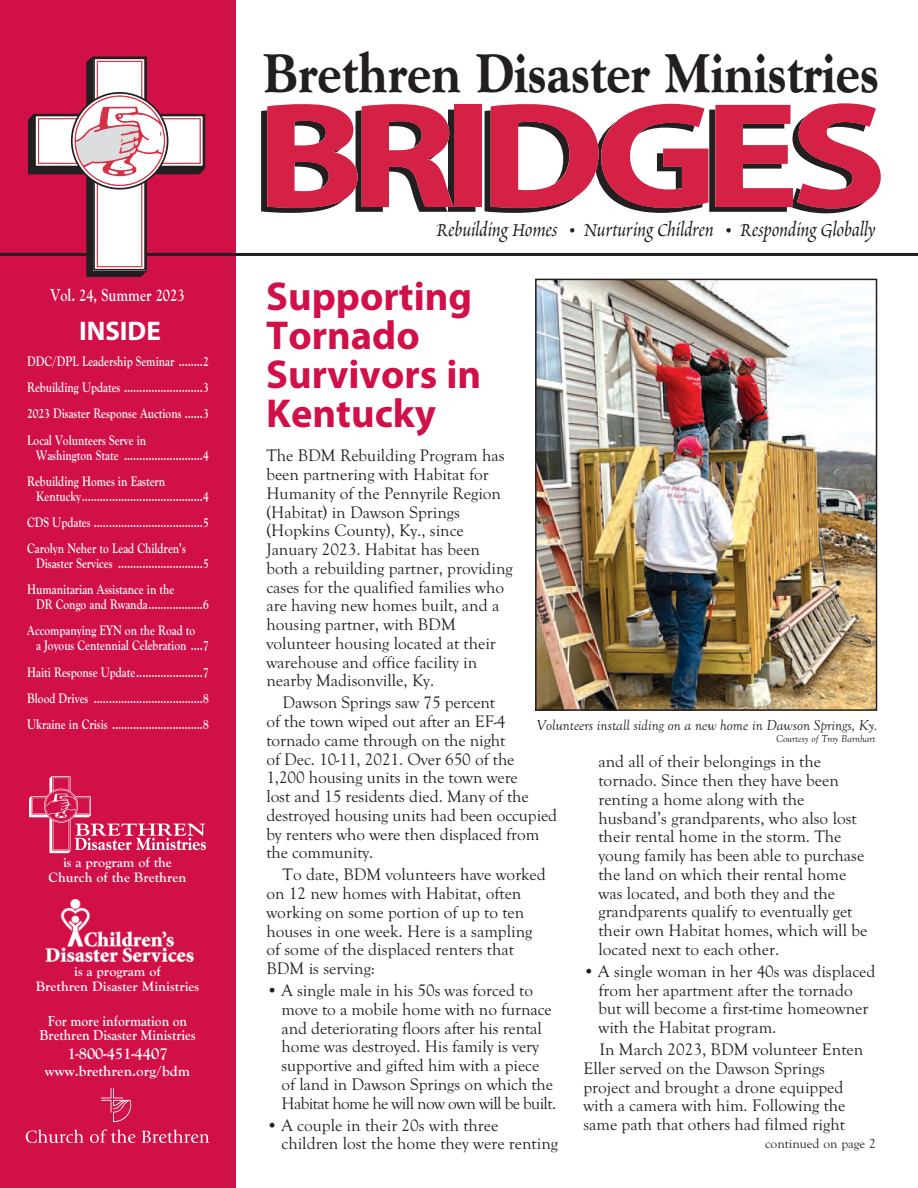
<style>
.page{position:relative;width:918px;height:1188px;background:#fff}
.page>*{position:absolute;margin:0;border:0;box-sizing:border-box;transform-origin:0 0}
.t1{font:800 55.05px "Goudy";color:#231f20;scale:.89 1}
.t2{font:700 40.5px/39px "Myriad Pro";color:#d11048}
.t3{font:700 27px "Myriad Pro";color:#fff}
.t4{font:23.55px "Poetica Chancery II";color:#231f20}
.t5{font:700 18px "Goudy Old Sty";color:#fff;scale:.8 1}
.t6{font:17.25px/18.8px "Goudy Old Sty";color:#231f20}
.t7{font:700 16.95px "Goudy Old Sty";color:#fff}
.t8{font:italic 15px "Goudy Old Sty";color:#231f20}
.t9{font:700 15px "Goudy Old Sty";color:#fff;scale:.9 1}
.t10{font:700 15px "Goudy Old Sty";color:#fff}
.t11{font:700 14.25px/15px "Goudy Old Sty";color:#fff;scale:.8 1}
.t12{font:700 14.1px "Goudy Old Sty";color:#fff}
.t13{font:13.5px "Goudy Old Sty";color:#231f20}
.t14{font:italic 10.5px "Goudy Old Sty";color:#231f20}
</style>
<div class="page">
<div style="left:0;top:0;width:235px;height:1188px;background:#d11048"></div>
<hr style="left:0;top:253px;width:918px;height:3px;background:#231f20">
<svg style="left:28px;top:57px;width:177px;height:220px"></svg>
<svg style="left:261px;top:110px;width:592px;height:103px;fill:#231f20"></svg>
<svg style="left:267px;top:104px;width:187px;height:104px"></svg>
<div style="left:454px;top:105px;width:28px;height:102px;background:#d52146"></div>
<svg style="left:491px;top:104px;width:218px;height:104px"></svg>
<svg style="left:715px;top:103px;width:166px;height:106px"></svg>
<img style="left:45px;top:899px;width:149px;height:64px">
<svg style="left:29px;top:776px;width:177px;height:77px"></svg>
<svg style="left:26px;top:1130px;width:58px;height:13px"></svg>
<svg style="left:90px;top:1129px;width:46px;height:14px"></svg>
<svg style="left:142px;top:1130px;width:67px;height:13px"></svg>
<svg style="left:101px;top:1088px;width:31px;height:34px"></svg>
<img style="left:538px;top:282px;width:336px;height:426px">
<div style="left:535px;top:279px;width:342px;height:432px;border:2px solid #231f20"></div>
<p class="t5" style="left:50px;top:288px;width:169px">Vol. 24, Summer 2023</p>
<p class="t3" style="left:79px;top:321px;width:83px">INSIDE</p>
<p class="t11" style="left:27px;top:355px;width:228px">DDC/DPL Leadership Seminar ........2</p>
<p class="t11" style="left:27px;top:381px;width:228px">Rebuilding Updates ..........................3</p>
<p class="t11" style="left:27px;top:407px;width:228px">2023 Disaster Response Auctions ......3</p>
<p class="t11" style="left:36px;top:433px;width:217px;text-indent:-9px">Local Volunteers Serve in<br>Washington State ..........................4</p>
<p class="t11" style="left:36px;top:474px;width:217px;text-indent:-9px">Rebuilding Homes in Eastern<br>Kentucky........................................4</p>
<p class="t11" style="left:27px;top:516px;width:228px">CDS Updates ....................................5</p>
<p class="t11" style="left:36px;top:542px;width:217px;text-indent:-9px">Carolyn Neher to Lead Children’s<br>Disaster Services ............................5</p>
<p class="t11" style="left:36px;top:583px;width:217px;text-indent:-9px">Humanitarian Assistance in the<br>DR Congo and Rwanda..................6</p>
<p class="t11" style="left:36px;top:624px;width:217px;text-indent:-9px">Accompanying EYN on the Road to<br>a Joyous Centennial Celebration ....7</p>
<p class="t11" style="left:27px;top:665px;width:228px">Haiti Response Update......................7</p>
<p class="t11" style="left:27px;top:691px;width:228px">Blood Drives ....................................8</p>
<p class="t11" style="left:27px;top:718px;width:228px">Ukraine in Crisis ..............................8</p>
<p class="t12" style="left:63px;top:857px;width:110px">is a program of the</p>
<p class="t12" style="left:49px;top:872px;width:139px">Church of the Brethren</p>
<p class="t12" style="left:74px;top:966px;width:88px">is a program of</p>
<p class="t12" style="left:36px;top:981px;width:165px">Brethren Disaster Ministries</p>
<p class="t9" style="left:48px;top:1015px;width:156px">For more information on</p>
<p class="t9" style="left:39px;top:1029px;width:175px">Brethren Disaster Ministries</p>
<p class="t7" style="left:67px;top:1047px;width:102px">1-800-451-4407</p>
<p class="t10" style="left:45px;top:1066px;width:147px">www.brethren.org/bdm</p>
<p class="t1" style="left:263px;top:51px;width:694px">Brethren Disaster Ministries</p>
<p class="t4" style="left:436px;top:220px;width:441px">Rebuilding Homes • Nurturing Children • Responding Globally</p>
<p class="t2" style="left:266px;top:281px;width:217px">Supporting<br>Tornado<br>Survivors in<br>Kentucky</p>
<p class="t6" style="left:266px;top:447px;width:248px">The BDM Rebuilding Program has been partnering with Habitat for<br>Humanity of the Pennyrile Region (Habitat) in Dawson Springs (Hopkins County), Ky., since<br>January 2023. Habitat has been both a rebuilding partner, providing cases for the qualified families who are having new homes built, and a housing partner, with BDM volunteer housing located at their warehouse and office facility in nearby Madisonville, Ky.</p>
<p class="t6" style="left:266px;top:694px;width:292px;text-indent:16px">Dawson Springs saw 75 percent<br>of the town wiped out after an EF-4 tornado came through on the night<br>of Dec. 10-11, 2021. Over 650 of the<br>1,200 housing units in the town were<br>lost and 15 residents died. Many of the destroyed housing units had been occupied by renters who were then displaced from the community.</p>
<p class="t6" style="left:266px;top:866px;width:281px;text-indent:16px">To date, BDM volunteers have worked on 12 new homes with Habitat, often working on some portion of up to ten houses in one week. Here is a sampling of some of the displaced renters that<br>BDM is serving:</p>
<p class="t6" style="left:282px;top:982px;width:276px;text-indent:-15px">• A single male in his 50s was forced to move to a mobile home with no furnace and deteriorating floors after his rental home was destroyed. His family is very supportive and gifted him with a piece of land in Dawson Springs on which the Habitat home he will now own will be built.</p>
<p class="t6" style="left:282px;top:1117px;width:278px;text-indent:-15px">• A couple in their 20s with three children lost the home they were renting</p>
<p class="t8" style="left:537px;top:720px;width:343px">Volunteers install siding on a new home in Dawson Springs, Ky.</p>
<p class="t14" style="left:776px;top:735px;width:101px">Courtesy of Troy Barnhart</p>
<p class="t6" style="left:598px;top:753px;width:270px">and all of their belongings in the tornado. Since then they have been renting a home along with the husband’s grandparents, who also lost their rental home in the storm. The young family has been able to purchase the land on which their rental home was located, and both they and the grandparents qualify to eventually get their own Habitat homes, which will be located next to each other.</p>
<p class="t6" style="left:598px;top:963px;width:279px;text-indent:-15px">• A single woman in her 40s was displaced from her apartment after the tornado but will become a first-time homeowner with the Habitat program.</p>
<p class="t6" style="left:583px;top:1041px;width:281px;text-indent:16px">In March 2023, BDM volunteer Enten Eller served on the Dawson Springs project and brought a drone equipped with a camera with him. Following the same path that others had filmed right</p>
<p class="t13" style="left:765px;top:1138px;width:112px">continued on page 2</p>
</div>
